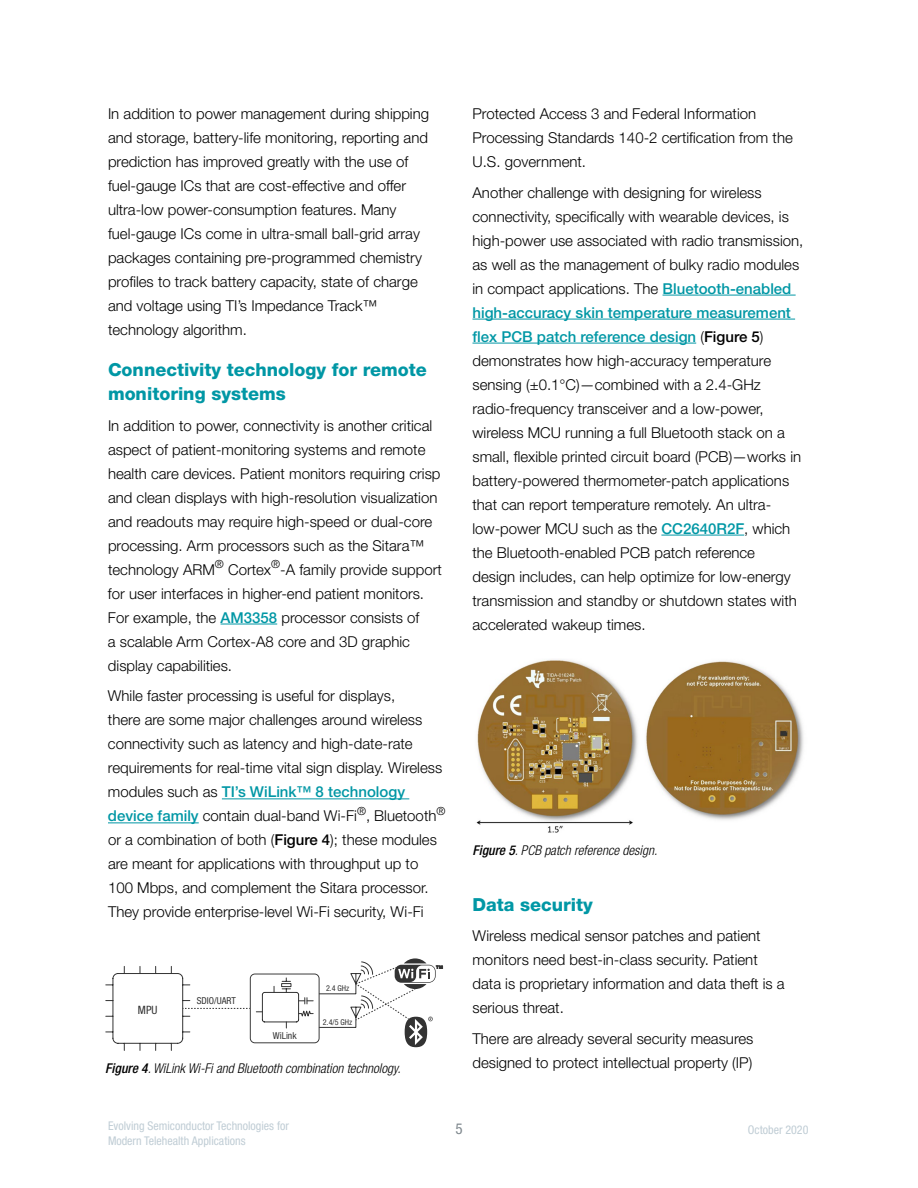
<style>
.page{position:relative;width:918px;height:1188px;background:#fff}
.page>*{position:absolute;margin:0;border:0;box-sizing:border-box;transform-origin:0 0}
.t1{font:800 18px/24px "Helvetica Neue LT Std";color:#0097a5}
.t2{font:300 15px/24px "Helvetica Neue LT Std";color:#000}
.t3{font:condensed 15px "Helvetica Neue LT Std";color:#7d868c}
.t4{font:italic 300 condensed 13.5px "Helvetica Neue LT Std";color:#000}
.t5{font:condensed 12px/14.4px "Helvetica Neue LT Std";color:#c0cdd5}
.t6{font:condensed 11.55px "Helvetica Neue LT Std";color:#333}
.t7{font:300 11.25px "Helvetica Neue LT Std";color:#000}
.t8{font:condensed 9.6px "Helvetica Neue LT Std";color:#333}
.t9{font:condensed 8.1px "Helvetica Neue LT Std";color:#333}
.t10{font:700 4.65px "Arial";color:#333}
.s1{font-weight:500;color:#0097a5}
.s2{font-weight:500}
</style>
<div class="page">
<hr style="left:221px;top:624px;width:56px;height:1px;background:#0097a5">
<hr style="left:222px;top:799px;width:187px;height:1px;background:#0097a5">
<hr style="left:108px;top:823px;width:91px;height:1px;background:#0097a5">
<hr style="left:663px;top:295px;width:133px;height:1px;background:#0097a5">
<hr style="left:472px;top:319px;width:323px;height:1px;background:#0097a5">
<hr style="left:472px;top:343px;width:224px;height:1px;background:#0097a5">
<hr style="left:661px;top:535px;width:83px;height:1px;background:#0097a5">
<img style="left:476px;top:659px;width:328px;height:174px">
<svg style="left:105px;top:958px;width:331px;height:93px"></svg>
<p class="t2" style="left:108px;top:101px;width:323px">In addition to power management during shipping and storage, battery-life monitoring, reporting and prediction has improved greatly with the use of fuel-gauge ICs that are cost-effective and offer ultra-low power-consumption features. Many fuel-gauge ICs come in ultra-small ball-grid array packages containing pre-programmed chemistry profiles to track battery capacity, state of charge and voltage using TI’s Impedance Track™ technology algorithm.</p>
<p class="t1" style="left:108px;top:357px;width:320px">Connectivity technology for remote monitoring systems</p>
<p class="t2" style="left:108px;top:413px;width:334px">In addition to power, connectivity is another critical aspect of patient-monitoring systems and remote health care devices. Patient monitors requiring crisp and clean displays with high-resolution visualization and readouts may require high-speed or dual-core processing. Arm processors such as the Sitara™ technology ARM</p>
<p class="t7" style="left:215px;top:557px;width:10px">®</p>
<p class="t2" style="left:228px;top:557px;width:45px">Cortex</p>
<p class="t7" style="left:271px;top:557px;width:10px">®</p>
<p class="t2" style="left:108px;top:557px;width:335px;text-indent:172px">-A family provide support for user interfaces in higher-end patient monitors.<br>For example, the <span class="s1">AM3358</span> processor consists of<br>a scalable Arm Cortex-A8 core and 3D graphic display capabilities.</p>
<p class="t2" style="left:108px;top:684px;width:336px">While faster processing is useful for displays,<br>there are some major challenges around wireless connectivity such as latency and high-date-rate requirements for real-time vital sign display. Wireless modules such as <span class="s1">TI’s WiLink™ 8 technology device family</span> contain dual-band Wi-Fi</p>
<p class="t7" style="left:357px;top:804px;width:10px">®</p>
<p class="t7" style="left:437px;top:804px;width:10px">®</p>
<p class="t2" style="left:366px;top:804px;width:72px">, Bluetooth</p>
<p class="t2" style="left:108px;top:828px;width:330px">or a combination of both (<span class="s2">Figure 4</span>); these modules are meant for applications with throughput up to 100 Mbps, and complement the Sitara processor.<br>They provide enterprise-level Wi-Fi security, Wi-Fi</p>
<p class="t6" style="left:138px;top:1003px;width:21px">MPU</p>
<p class="t8" style="left:197px;top:995px;width:41px">SDIO/UART</p>
<p class="t8" style="left:273px;top:1030px;width:25px">WiLink</p>
<p class="t9" style="left:326px;top:984px;width:25px">2.4 GHz</p>
<p class="t9" style="left:323px;top:1017px;width:31px">2.4/5 GHz</p>
<p class="t4" style="left:105px;top:1060px;width:297px"><span class="s2">Figure 4</span>. WiLink Wi-Fi and Bluetooth combination technology.</p>
<p class="t10" style="left:436px;top:964px;width:8px">TM</p>
<p class="t2" style="left:472px;top:101px;width:322px">Protected Access 3 and Federal Information<br>Processing Standards 140-2 certification from the<br>U.S. government.</p>
<p class="t2" style="left:472px;top:180px;width:332px">Another challenge with designing for wireless connectivity, specifically with wearable devices, is high-power use associated with radio transmission, as well as the management of bulky radio modules in compact applications. The <span class="s1">Bluetooth-enabled high-accuracy skin temperature measurement flex PCB patch reference design</span> (<span class="s2">Figure 5</span>) demonstrates how high-accuracy temperature sensing (±0.1°C)—combined with a 2.4-GHz radio-frequency transceiver and a low-power, wireless MCU running a full Bluetooth stack on a small, flexible printed circuit board (PCB)—works in battery-powered thermometer-patch applications that can report temperature remotely. An ultra&shy;low-power MCU such as the <span class="s1">CC2640R2F</span>, which the Bluetooth-enabled PCB patch reference<br>design includes, can help optimize for low-energy transmission and standby or shutdown states with accelerated wakeup times.</p>
<p class="t4" style="left:472px;top:842px;width:186px"><span class="s2">Figure 5</span>. PCB patch reference design.</p>
<p class="t1" style="left:472px;top:892px;width:122px">Data security</p>
<p class="t2" style="left:472px;top:924px;width:314px">Wireless medical sensor patches and patient monitors need best-in-class security. Patient data is proprietary information and data theft is a serious threat.</p>
<p class="t2" style="left:472px;top:1027px;width:282px">There are already several security measures designed to protect intellectual property (IP)</p>
<p class="t5" style="left:108px;top:1119px;width:183px">Evolving Semiconductor Technologies for<br>Modern Telehealth Applications</p>
<p class="t3" style="left:455px;top:1120px;width:9px">5</p>
<p class="t5" style="left:748px;top:1122px;width:62px">October 2020</p>
</div>
